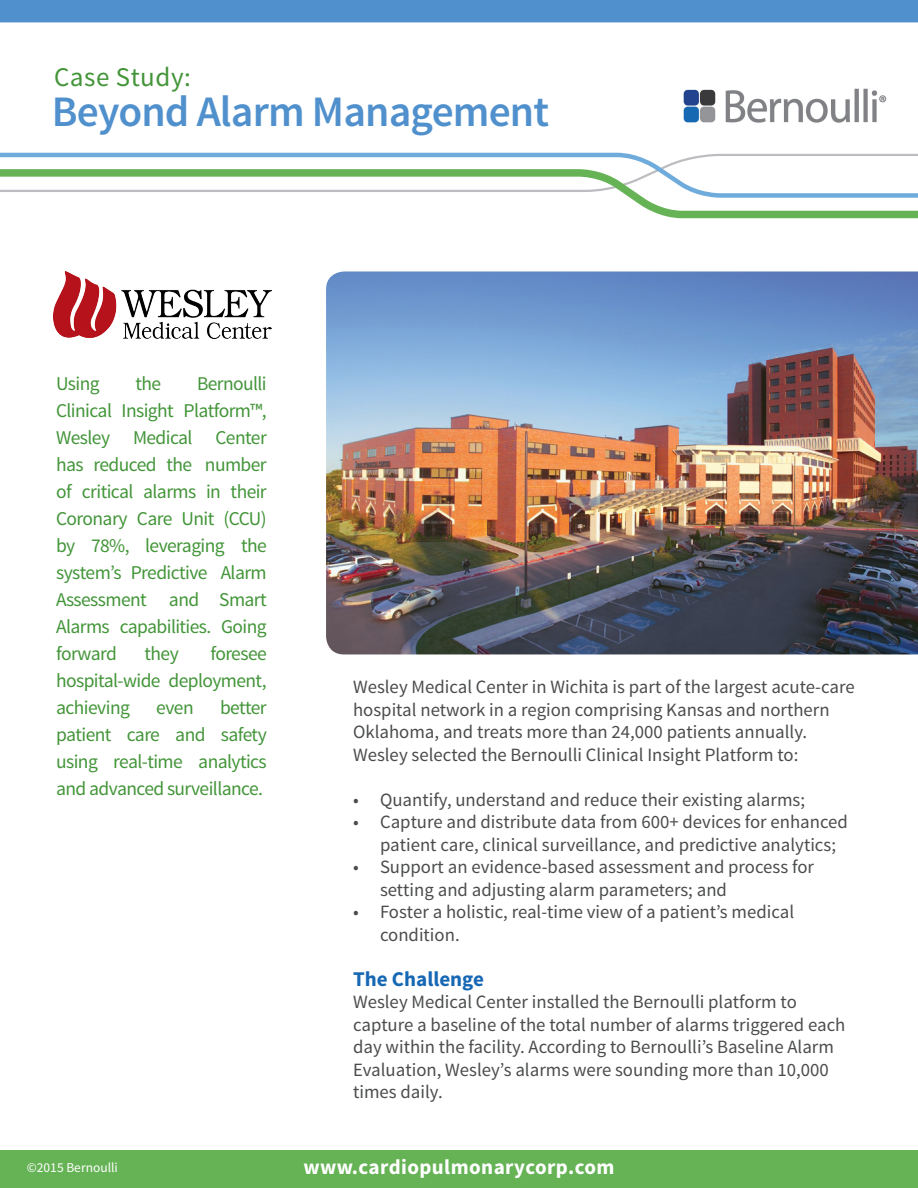
<style>
.page{position:relative;width:918px;height:1188px;background:#fff}
.page>*{position:absolute;margin:0;border:0;box-sizing:border-box;transform-origin:0 0}
.main_image_headline{font:600 43.5px "Source Sans Pro";letter-spacing:-.02em;color:#5090cc}
.t1{font:27px "Source Sans Pro";letter-spacing:.02em;color:#439539}
.t2{font:700 21px "Source Sans Pro";letter-spacing:.02em;color:#fff}
.subhead{font:700 21px "Source Sans Pro";color:#1768b4}
.main_image_headline-2{font:19.5px/27px "Source Sans Pro";letter-spacing:-.03em;color:#439539;text-align:justify}
.body_sans{font:18.75px/22.5px "Source Sans Pro";color:#4b4c4d}
.body_sans-2{font:13.5px "Source Sans Pro";color:#fff}
</style>
<div class="page">
<svg style="left:633px;top:200px;width:285px;height:19px"></svg>
<svg style="left:0;top:152px;width:918px;height:48px"></svg>
<img style="left:326px;top:271px;width:592px;height:383px">
<img style="left:53px;top:271px;width:219px;height:68px">
<img style="left:683px;top:88px;width:204px;height:35px">
<div style="left:0;top:1150px;width:918px;height:38px;background:#66b356"></div>
<div style="left:0;top:0;width:918px;height:22px;background:#5090cc"></div>
<p class="t1" style="left:54px;top:60px;width:138px">Case Study:</p>
<p class="main_image_headline" style="left:52px;top:84px;width:499px">Beyond Alarm Management</p>
<p class="main_image_headline-2" style="left:56px;top:371px;width:212px;text-indent:141px">Bernoulli Clinical Insight Platform™, Wesley Medical Center has reduced the number of critical alarms in their Coronary Care Unit (CCU) by 78%, leveraging the system’s Predictive Alarm Assessment and Smart Alarms capabilities. Going forward</p>
<p class="main_image_headline-2" style="left:56px;top:371px;width:45px">Using</p>
<p class="main_image_headline-2" style="left:136px;top:371px;width:27px">the</p>
<p class="main_image_headline-2" style="left:56px;top:641px;width:212px;text-indent:154px">foresee hospital-wide deployment, achieving</p>
<p class="main_image_headline-2" style="left:145px;top:641px;width:36px">they</p>
<p class="main_image_headline-2" style="left:56px;top:695px;width:212px;text-indent:164px">better patient care and safety using real-time analytics and advanced surveillance.</p>
<p class="main_image_headline-2" style="left:156px;top:695px;width:39px">even</p>
<p class="body_sans-2" style="left:27px;top:1160px;width:93px">©2015 Bernoulli</p>
<p class="body_sans" style="left:353px;top:676px;width:503px">Wesley Medical Center in Wichita is part of the largest acute-care hospital network in a region comprising Kansas and northern Oklahoma, and treats more than 24,000 patients annually.<br>Wesley selected the Bernoulli Clinical Insight Platform to:</p>
<p class="body_sans" style="left:353px;top:789px;width:454px">• Quantify, understand and reduce their existing alarms;</p>
<p class="body_sans" style="left:380px;top:811px;width:469px;text-indent:-27px">• Capture and distribute data from 600+ devices for enhanced patient care, clinical surveillance, and predictive analytics;</p>
<p class="body_sans" style="left:380px;top:856px;width:435px;text-indent:-27px">• Support an evidence-based assessment and process for setting and adjusting alarm parameters; and</p>
<p class="body_sans" style="left:380px;top:901px;width:416px;text-indent:-27px">• Foster a holistic, real-time view of a patient’s medical condition.</p>
<p class="subhead" style="left:353px;top:965px;width:132px">The Challenge</p>
<p class="body_sans" style="left:353px;top:991px;width:494px">Wesley Medical Center installed the Bernoulli platform to capture a baseline of the total number of alarms triggered each day within the facility. According to Bernoulli’s Baseline Alarm Evaluation, Wesley’s alarms were sounding more than 10,000 times daily.</p>
<p class="t2" style="left:303px;top:1154px;width:313px">www.cardiopulmonarycorp.com</p>
</div>
